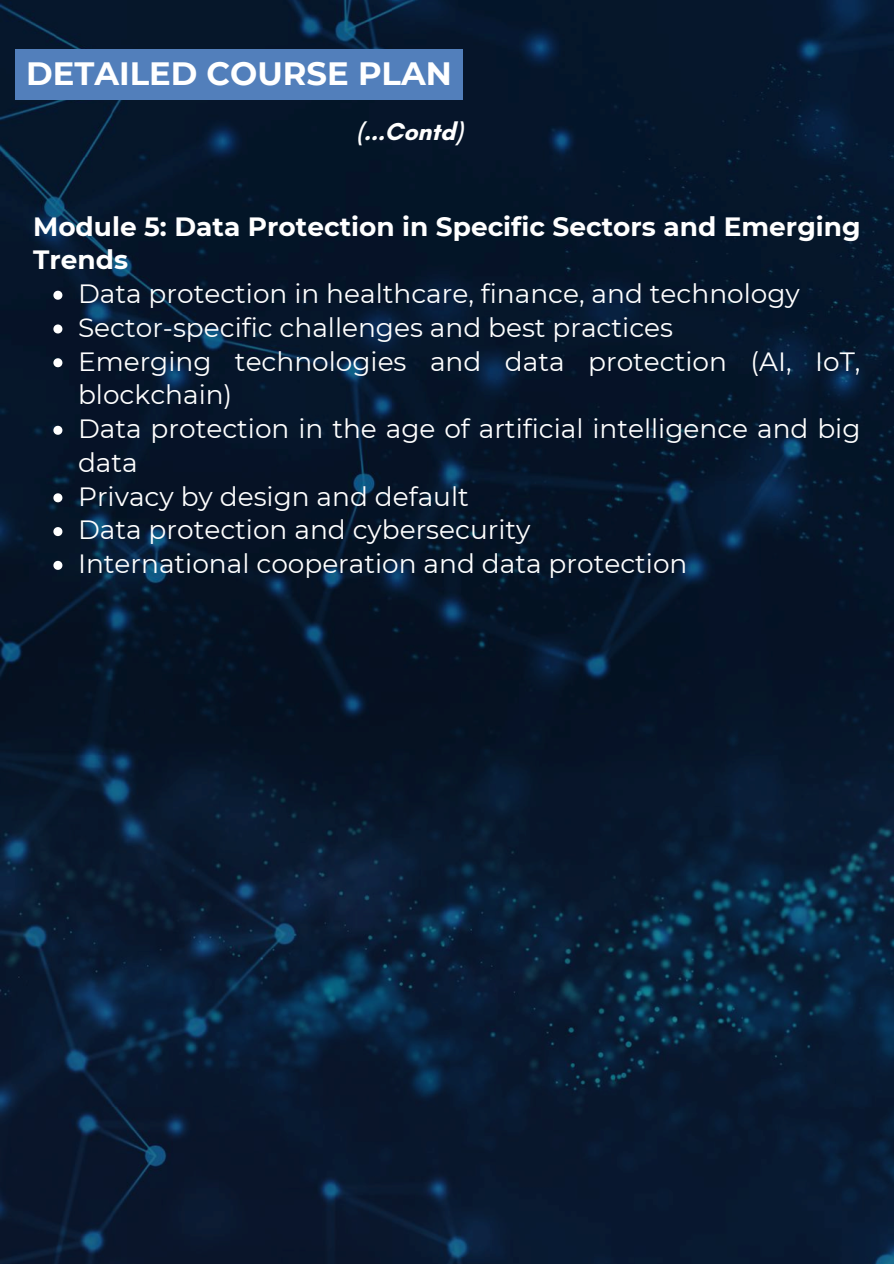
<style>
.page{position:relative;width:894px;height:1264px;background:#fff}
.page>*{position:absolute;margin:0;border:0;box-sizing:border-box;transform-origin:0 0}
.t1{font:700 32.25px "Montserrat";color:#fff}
.t2{font:26.4px/33.8px "Montserrat";color:#fff}
.t3{font:700 26.4px/33.8px "Montserrat";color:#fff}
.t4{font:700 24.9px "Glacial Indifference";color:#fff}
</style>
<div class="page">
<img style="left:0;top:0;width:893px;height:1263px">
<div style="left:15px;top:49px;width:447px;height:51px;background:#527fbb"></div>
<svg style="left:53px;top:291px;width:9px;height:9px"></svg>
<svg style="left:53px;top:324px;width:9px;height:9px"></svg>
<svg style="left:53px;top:358px;width:9px;height:9px"></svg>
<svg style="left:53px;top:426px;width:9px;height:9px"></svg>
<svg style="left:53px;top:493px;width:9px;height:9px"></svg>
<svg style="left:53px;top:527px;width:9px;height:9px"></svg>
<svg style="left:53px;top:561px;width:9px;height:9px"></svg>
<p class="t1" style="left:26px;top:53px;width:427px">DETAILED COURSE PLAN</p>
<p class="t4" style="left:356px;top:117px;width:107px">(...Contd)</p>
<p class="t3" style="left:33px;top:209px;width:828px">Module 5: Data Protection in Specific Sectors and Emerging<br>Trends</p>
<p class="t2" style="left:78px;top:277px;width:783px">Data protection in healthcare, finance, and technology Sector-specific challenges and best practices<br>Emerging technologies and data protection (AI, IoT, blockchain)<br>Data protection in the age of artificial intelligence and big data<br>Privacy by design and default<br>Data protection and cybersecurity<br>International cooperation and data protection</p>
</div>
